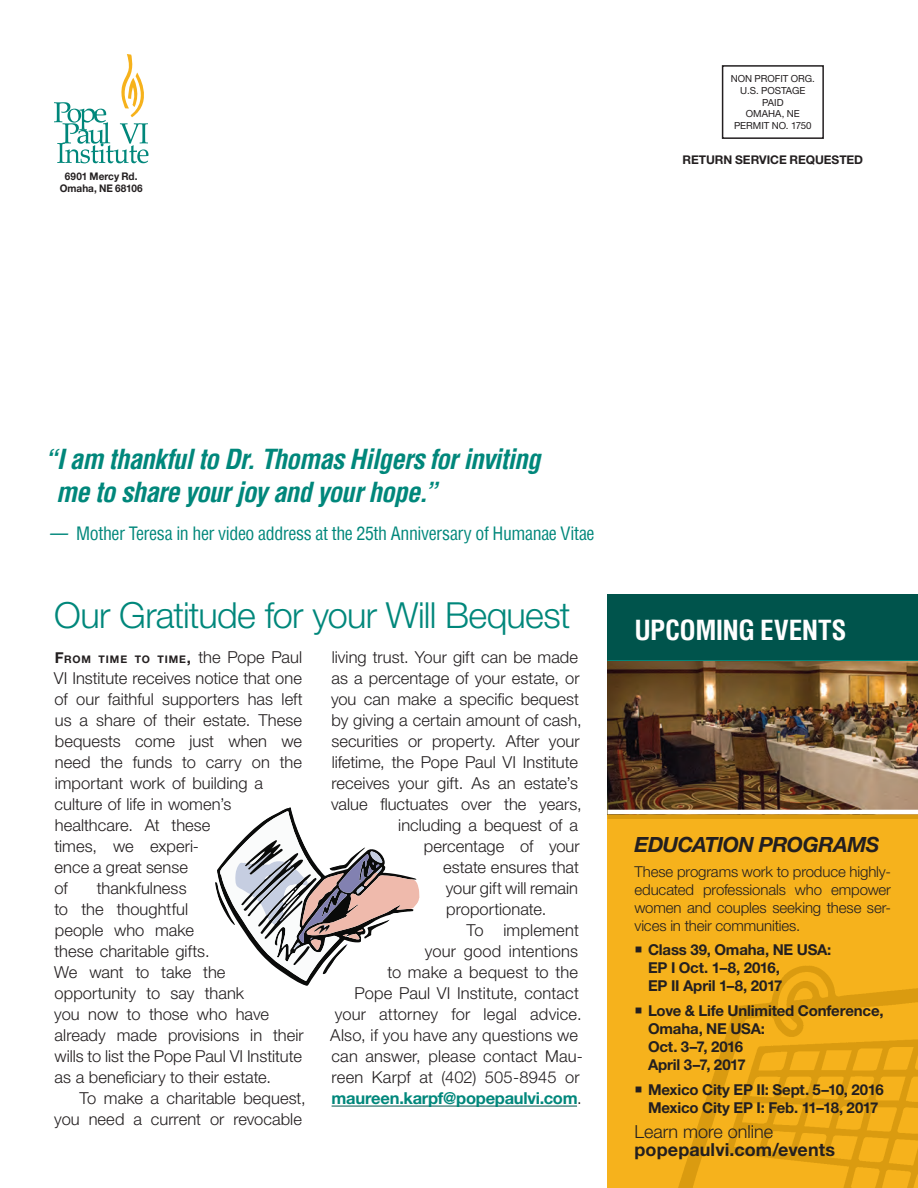
<style>
.page{position:relative;width:918px;height:1188px;background:#fff}
.page>*{position:absolute;margin:0;border:0;box-sizing:border-box;transform-origin:0 0}
.t1{font:300 36px "Helvetica Neue";letter-spacing:-.02em;color:#00877b}
.t2{font:italic 700 condensed 27px/32.4px "Helvetica";letter-spacing:-.025em;color:#00877b}
.t3{font:700 condensed 27px "Helvetica";letter-spacing:-.02em;color:#fff}
.t4{font:italic 700 21px "Helvetica Neue";letter-spacing:-.025em;color:#231f20}
.t5{font:condensed 18px "Helvetica";letter-spacing:-.02em;color:#00877b}
.t6{font:700 18px "Helvetica Neue";letter-spacing:.005em;color:#231f20}
.t7{font:300 18px "Helvetica Neue";color:#231f20}
.t8{font:300 16.5px/21px "Helvetica Neue";color:#231f20}
.t9{font:700 16.5px "Helvetica Neue";letter-spacing:-.015em;color:#00877b}
.t10{font:700 15px/18px "Helvetica Neue";letter-spacing:-.01em;color:#231f20}
.t11{font:300 15px/18px "Helvetica Neue";letter-spacing:-.01em;color:#231f20;text-align:justify}
.t12{font:700 12px "Helvetica Neue";letter-spacing:-.005em;color:#231f20}
.t13{font:700 10.5px "Helvetica Neue";letter-spacing:.085em;color:#231f20}
.t14{font:700 10.5px/12px "Helvetica Neue";color:#231f20;text-align:center;scale:.95 1}
.t15{font:9.75px/11.7px "Helvetica Neue";color:#231f20;text-align:center}
.s1{font-style:italic}
.s2{font-size:15px}
.s3{font-weight:300;font-size:16.5px}
.s4{font-weight:300;color:#231f20}
</style>
<div class="page">
<div style="left:608px;top:594px;width:310px;height:542px;background:#00544c"></div>
<div style="left:608px;top:796px;width:310px;height:392px;background:#f6b21c"></div>
<img style="left:678px;top:966px;width:240px;height:222px">
<div style="left:722px;top:65px;width:102px;height:74px;border:2px solid #231f20"></div>
<svg style="left:54px;top:54px;width:94px;height:109px"></svg>
<hr style="left:608px;top:660px;width:310px;height:3px;background:#00877b">
<hr style="left:332px;top:1106px;width:245px;height:1px;background:#00544c">
<svg style="left:215px;top:807px;width:205px;height:179px"></svg>
<img style="left:608px;top:662px;width:310px;height:148px">
<hr style="left:608px;top:810px;width:310px;height:4px;background:#fff">
<div style="left:608px;top:814px;width:310px;height:5px;background:#da9b10"></div>
<p class="t14" style="left:60px;top:170px;width:89px">6901 Mercy Rd.<br>Omaha, NE 68106</p>
<p class="t15" style="left:731px;top:73px;width:86px">NON PROFIT ORG.<br>U.S. POSTAGE<br>PAID<br>OMAHA, NE<br>PERMIT NO. 1750</p>
<p class="t12" style="left:683px;top:152px;width:182px">RETURN SERVICE REQUESTED</p>
<h2 class="t2" style="left:56px;top:443px;width:486px;text-indent:-12px">“I am thankful to Dr. Thomas Hilgers for inviting me to share your joy and your hope.”</h2>
<p class="t5" style="left:49px;top:522px;width:547px"><span class="s1">—</span> Mother Teresa in her video address at the 25th Anniversary of Humanae Vitae</p>
<h1 class="t1" style="left:54px;top:593px;width:518px">Our Gratitude for your Will Bequest</h1>
<p class="t13" style="left:55px;top:653px;width:249px"><span class="s2">F</span>ROM TIME TO TIME<span class="s2">,</span> <span class="s3">the Pope Paul</span></p>
<p class="t8" style="left:54px;top:667px;width:250px">VI Institute receives notice that one of our faithful supporters has left us a share of their estate. These bequests come just when we need the funds to carry on the important work of building a culture of life in women’s healthcare. At these<br>times, we experi-<br>ence a great sense<br>of</p>
<p class="t8" style="left:54px;top:877px;width:251px;text-indent:42px">thankfulness<br>to the thoughtful<br>people who make<br>these charitable gifts.<br>We want to take the opportunity to say thank<br>you now to those who have already made provisions in their wills to list the Pope Paul VI Institute as a beneficiary to their estate.</p>
<p class="t8" style="left:54px;top:1087px;width:253px;text-align:right">To make a charitable bequest, you need a current or revocable</p>
<p class="t8" style="left:332px;top:646px;width:248px">living trust. Your gift can be made</p>
<p class="t8" style="left:331px;top:667px;width:250px">as a percentage of your estate, or</p>
<p class="t8" style="left:331px;top:688px;width:249px">you can make a specific bequest</p>
<p class="t8" style="left:332px;top:709px;width:252px">by giving a certain amount of cash,</p>
<p class="t8" style="left:331px;top:730px;width:250px">securities or property. After your</p>
<p class="t8" style="left:332px;top:751px;width:248px">lifetime, the Pope Paul VI Institute</p>
<p class="t8" style="left:332px;top:772px;width:248px">receives your gift. As an estate’s</p>
<p class="t8" style="left:331px;top:793px;width:252px">value fluctuates over the years,</p>
<p class="t8" style="left:398px;top:814px;width:181px">including a bequest of a</p>
<p class="t8" style="left:424px;top:835px;width:157px">percentage of your</p>
<p class="t8" style="left:443px;top:856px;width:137px">estate ensures that</p>
<p class="t8" style="left:446px;top:877px;width:134px">your gift will remain</p>
<p class="t8" style="left:446px;top:898px;width:101px">proportionate.</p>
<p class="t8" style="left:467px;top:919px;width:114px">To implement</p>
<p class="t8" style="left:425px;top:940px;width:155px">your good intentions</p>
<p class="t8" style="left:387px;top:961px;width:192px">to make a bequest to the</p>
<p class="t8" style="left:355px;top:982px;width:226px">Pope Paul VI Institute, contact</p>
<p class="t8" style="left:335px;top:1003px;width:248px">your attorney for legal advice.</p>
<p class="t8" style="left:330px;top:1024px;width:249px">Also, if you have any questions we</p>
<p class="t8" style="left:331px;top:1045px;width:253px">can answer, please contact Mau-</p>
<p class="t8" style="left:332px;top:1066px;width:250px">reen Karpf at (402) 505-8945 or</p>
<p class="t9" style="left:332px;top:1088px;width:252px">maureen.karpf@popepaulvi.com<span class="s4">.</span></p>
<h2 class="t3" style="left:634px;top:612px;width:213px">UPCOMING EVENTS</h2>
<p class="t4" style="left:634px;top:832px;width:247px">EDUCATION PROGRAMS</p>
<p class="t11" style="left:634px;top:862px;width:258px">These programs work to produce highly&shy;educated professionals who empower women and couples seeking these ser&shy;vices in their communities.</p>
<p class="t10" style="left:648px;top:941px;width:185px">Class 39, Omaha, NE USA:<br>EP I Oct. 1–8, 2016,<br>EP II April 1–8, 2017</p>
<p class="t10" style="left:648px;top:1002px;width:237px">Love &amp; Life Unlimited Conference,<br>Omaha, NE USA:<br>Oct. 3–7, 2016<br>April 3–7, 2017</p>
<p class="t10" style="left:648px;top:1080px;width:237px">Mexico City EP II: Sept. 5–10, 2016<br>Mexico City EP I: Feb. 11–18, 2017</p>
<p class="t7" style="left:634px;top:1120px;width:140px">Learn more online</p>
<p class="t6" style="left:634px;top:1138px;width:202px">popepaulvi.com/events</p>
</div>
